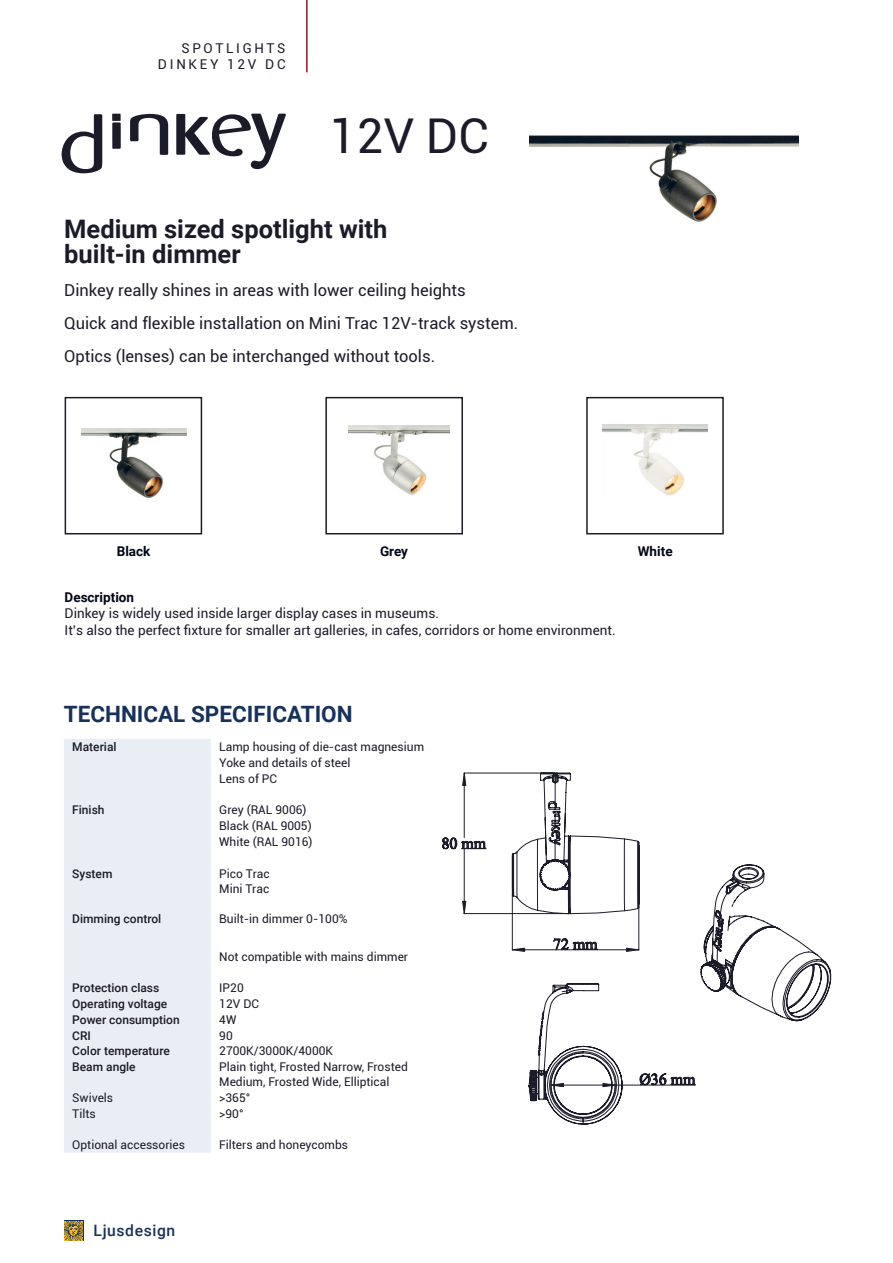
<style>
.page{position:relative;width:893px;height:1263px;background:#fff}
.page>*{position:absolute;margin:0;border:0;box-sizing:border-box;transform-origin:0 0}
.t1{font:48px "Roboto";color:#1c1b29}
.t2{font:700 25.5px/25.5px "Roboto";color:#1c1b29}
.t3{font:700 22.5px "Roboto";color:#16325b}
.t4{font:16.5px/33px "Roboto";color:#1c1b29}
.t5{font:500 15.6px "Roboto";letter-spacing:.04em;color:#16325b}
.t6{font:13.5px/16.5px "Roboto";color:#1c1b29}
.t7{font:700 13.5px "Roboto";color:#000516}
.t8{font:13.5px/16.2px "Roboto";letter-spacing:.2em;color:#1c1b29;text-align:right}
.t9{font:12px/15.8px "Roboto";color:#1c1b29}
.t10{font:500 12px "Roboto";color:#1c1b29}
</style>
<div class="page">
<svg style="left:64px;top:1220px;width:19px;height:21px"></svg>
<svg style="left:64px;top:1221px;width:19px;height:19px"></svg>
<div style="left:64px;top:739px;width:147px;height:414px;background:#e9eef4"></div>
<hr style="left:306px;top:0;width:2px;height:72px;background:#93182b">
<svg style="left:130px;top:114px;width:38px;height:41px"></svg>
<svg style="left:62px;top:114px;width:40px;height:59px"></svg>
<svg style="left:176px;top:114px;width:110px;height:55px"></svg>
<svg style="left:112px;top:114px;width:9px;height:35px"></svg>
<img style="left:529px;top:135px;width:270px;height:87px">
<svg style="left:513px;top:842px;width:318px;height:282px"></svg>
<svg style="left:442px;top:773px;width:197px;height:141px"></svg>
<hr style="left:512px;top:895px;width:1px;height:55px;background:#1c1b29">
<hr style="left:639px;top:907px;width:1px;height:43px;background:#1c1b29">
<hr style="left:525px;top:949px;width:50px;height:1px;background:#1c1b29">
<hr style="left:575px;top:949px;width:51px;height:1px;background:#1c1b29">
<svg style="left:512px;top:948px;width:13px;height:3px"></svg>
<svg style="left:626px;top:948px;width:13px;height:3px"></svg>
<svg style="left:553px;top:938px;width:45px;height:12px"></svg>
<svg style="left:548px;top:1053px;width:148px;height:67px"></svg>
<div style="left:65px;top:397px;width:137px;height:137px;border:2px solid #1c1b29"></div>
<div style="left:325px;top:397px;width:138px;height:137px;border:2px solid #1c1b29"></div>
<div style="left:586px;top:397px;width:138px;height:137px;border:2px solid #1c1b29"></div>
<img style="left:81px;top:428px;width:105px;height:70px">
<img style="left:348px;top:426px;width:102px;height:69px">
<img style="left:603px;top:424px;width:105px;height:72px">
<p class="t8" style="left:158px;top:39px;width:129px">SPOTLIGHTS<br>DINKEY 12V DC</p>
<h1 class="t1" style="left:330px;top:102px;width:161px">12V DC</h1>
<h2 class="t2" style="left:64px;top:215px;width:325px">Medium sized spotlight with built-in dimmer</h2>
<h3 class="t4" style="left:64px;top:273px;width:456px">Dinkey really shines in areas with lower ceiling heights<br>Quick and flexible installation on Mini Trac 12V-track system.<br>Optics (lenses) can be interchanged without tools.</h3>
<p class="t7" style="left:117px;top:542px;width:35px">Black</p>
<p class="t7" style="left:380px;top:542px;width:29px">Grey</p>
<p class="t7" style="left:638px;top:542px;width:36px">White</p>
<p class="t7" style="left:65px;top:588px;width:71px">Description</p>
<p class="t6" style="left:65px;top:605px;width:553px">Dinkey is widely used inside larger display cases in museums.<br>It’s also the perfect fixture for smaller art galleries, in cafes, corridors or home environment.</p>
<h3 class="t3" style="left:64px;top:698px;width:290px">TECHNICAL SPECIFICATION</h3>
<p class="t10" style="left:72px;top:738px;width:46px">Material</p>
<p class="t9" style="left:219px;top:739px;width:206px">Lamp housing of die-cast magnesium<br>Yoke and details of steel<br>Lens of PC</p>
<p class="t10" style="left:72px;top:802px;width:34px">Finish</p>
<p class="t9" style="left:219px;top:802px;width:95px">Grey (RAL 9006)<br>Black (RAL 9005)<br>White (RAL 9016)</p>
<p class="t10" style="left:72px;top:865px;width:42px">System</p>
<p class="t9" style="left:219px;top:865px;width:52px;line-height:15px">Pico Trac<br>Mini Trac</p>
<p class="t10" style="left:72px;top:911px;width:90px">Dimming control</p>
<p class="t9" style="left:219px;top:911px;width:130px">Built-in dimmer 0-100%</p>
<p class="t9" style="left:219px;top:948px;width:190px">Not compatible with mains dimmer</p>
<p class="t10" style="left:72px;top:979px;width:88px">Protection class</p>
<p class="t9" style="left:219px;top:979px;width:26px">IP20</p>
<p class="t10" style="left:72px;top:995px;width:97px">Operating voltage</p>
<p class="t9" style="left:219px;top:995px;width:41px">12V DC</p>
<p class="t10" style="left:72px;top:1011px;width:109px">Power consumption</p>
<p class="t9" style="left:219px;top:1011px;width:19px">4W</p>
<p class="t10" style="left:72px;top:1027px;width:20px">CRI</p>
<p class="t9" style="left:219px;top:1027px;width:15px">90</p>
<p class="t10" style="left:72px;top:1043px;width:99px">Color temperature</p>
<p class="t9" style="left:219px;top:1043px;width:115px">2700K/3000K/4000K</p>
<p class="t10" style="left:72px;top:1058px;width:65px">Beam angle</p>
<p class="t9" style="left:219px;top:1059px;width:190px;line-height:15px">Plain tight, Frosted Narrow, Frosted<br>Medium, Frosted Wide, Elliptical</p>
<p class="t9" style="left:72px;top:1089px;width:42px">Swivels</p>
<p class="t9" style="left:219px;top:1089px;width:33px">&gt;365°</p>
<p class="t9" style="left:72px;top:1105px;width:25px">Tilts</p>
<p class="t9" style="left:219px;top:1105px;width:26px">&gt;90°</p>
<p class="t9" style="left:72px;top:1137px;width:114px">Optional accessories</p>
<p class="t9" style="left:219px;top:1137px;width:130px">Filters and honeycombs</p>
<h3 class="t5" style="left:94px;top:1220px;width:83px">Ljusdesign</h3>
</div>
